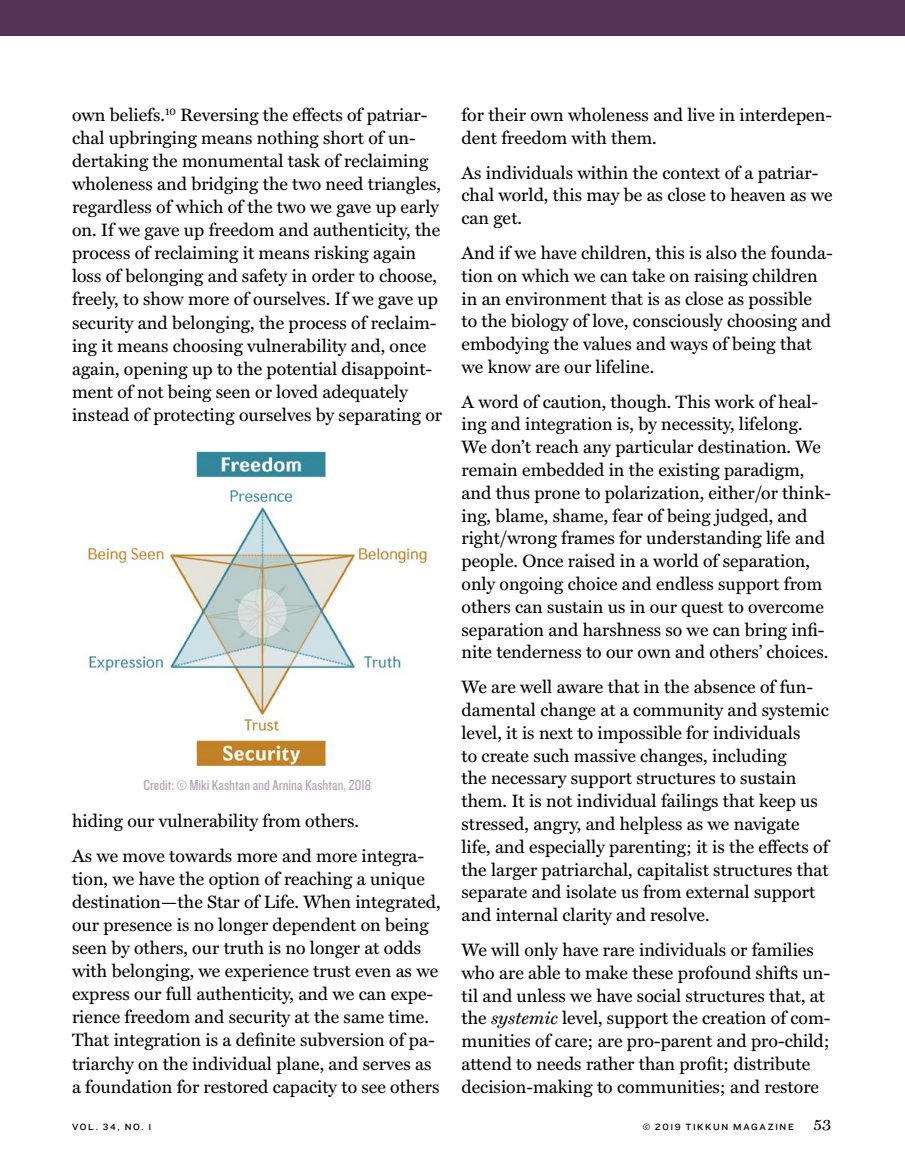
<style>
.page{position:relative;width:905px;height:1175px;background:#fff}
.page>*{position:absolute;margin:0;border:0;box-sizing:border-box;transform-origin:0 0}
.t1{font:18px/22.8px "Miller Text";color:#000}
.t2{font:15px "Knockout HTF29 Junior Liteweight";color:#b4a5b5}
.t3{font:9.3px "Knockout HTF32 Junior Cruiserwt";letter-spacing:.175em;color:#000}
.s1{font-style:italic}
.s2{font-family:"Miller Text";font-size:16.5px}
</style>
<div class="page">
<div style="left:0;top:0;width:904px;height:36px;background:#543356"></div>
<img style="left:87px;top:451px;width:341px;height:315px">
<p class="t1" style="left:72px;top:103px;width:371px">own beliefs.<sup>10</sup> Reversing the effects of patriar&shy;chal upbringing means nothing short of un&shy;dertaking the monumental task of reclaiming wholeness and bridging the two need triangles, regardless of which of the two we gave up early on. If we gave up freedom and authenticity, the process of reclaiming it means risking again loss of belonging and safety in order to choose, freely, to show more of ourselves. If we gave up security and belonging, the process of reclaim&shy;ing it means choosing vulnerability and, once again, opening up to the potential disappoint&shy;ment of not being seen or loved adequately instead of protecting ourselves by separating or</p>
<p class="t2" style="left:143px;top:777px;width:229px">Credit: © Miki Kashtan and Arnina Kashtan, 2018</p>
<p class="t1" style="left:72px;top:802px;width:354px;line-height:35.1px">hiding our vulnerability from others.<br>As we move towards more and more integra-</p>
<p class="t1" style="left:72px;top:867px;width:370px">tion, we have the option of reaching a unique destination—the Star of Life. When integrated, our presence is no longer dependent on being seen by others, our truth is no longer at odds with belonging, we experience trust even as we express our full authenticity, and we can expe&shy;rience freedom and security at the same time.<br>That integration is a definite subversion of pa&shy;triarchy on the individual plane, and serves as a foundation for restored capacity to see others</p>
<p class="t1" style="left:461px;top:103px;width:372px">for their own wholeness and live in interdepen&shy;dent freedom with them.</p>
<p class="t1" style="left:461px;top:161px;width:372px">As individuals within the context of a patriar&shy;chal world, this may be as close to heaven as we can get.</p>
<p class="t1" style="left:461px;top:241px;width:373px">And if we have children, this is also the founda&shy;tion on which we can take on raising children in an environment that is as close as possible<br>to the biology of love, consciously choosing and embodying the values and ways of being that we know are our lifeline.</p>
<p class="t1" style="left:461px;top:390px;width:371px">A word of caution, though. This work of heal&shy;ing and integration is, by necessity, lifelong.<br>We don’t reach any particular destination. We remain embedded in the existing paradigm, and thus prone to polarization, either/or think&shy;ing, blame, shame, fear of being judged, and right/wrong frames for understanding life and people. Once raised in a world of separation, only ongoing choice and endless support from others can sustain us in our quest to overcome separation and harshness so we can bring infi&shy;nite tenderness to our own and others’ choices.</p>
<p class="t1" style="left:461px;top:675px;width:369px">We are well aware that in the absence of fun&shy;damental change at a community and systemic level, it is next to impossible for individuals<br>to create such massive changes, including<br>the necessary support structures to sustain them. It is not individual failings that keep us stressed, angry, and helpless as we navigate life, and especially parenting; it is the effects of the larger patriarchal, capitalist structures that separate and isolate us from external support and internal clarity and resolve.</p>
<p class="t1" style="left:461px;top:938px;width:370px">We will only have rare individuals or families who are able to make these profound shifts un&shy;til and unless we have social structures that, at the <span class="s1">systemic</span> level, support the creation of com&shy;munities of care; are pro-parent and pro-child; attend to needs rather than profit; distribute decision-making to communities; and restore</p>
<p class="t3" style="left:72px;top:1121px;width:81px">VOL. 34, NO. 1</p>
<p class="t3" style="left:643px;top:1121px;width:190px">© 2019 TIKKUN MAGAZINE <span class="s2">53</span></p>
</div>
